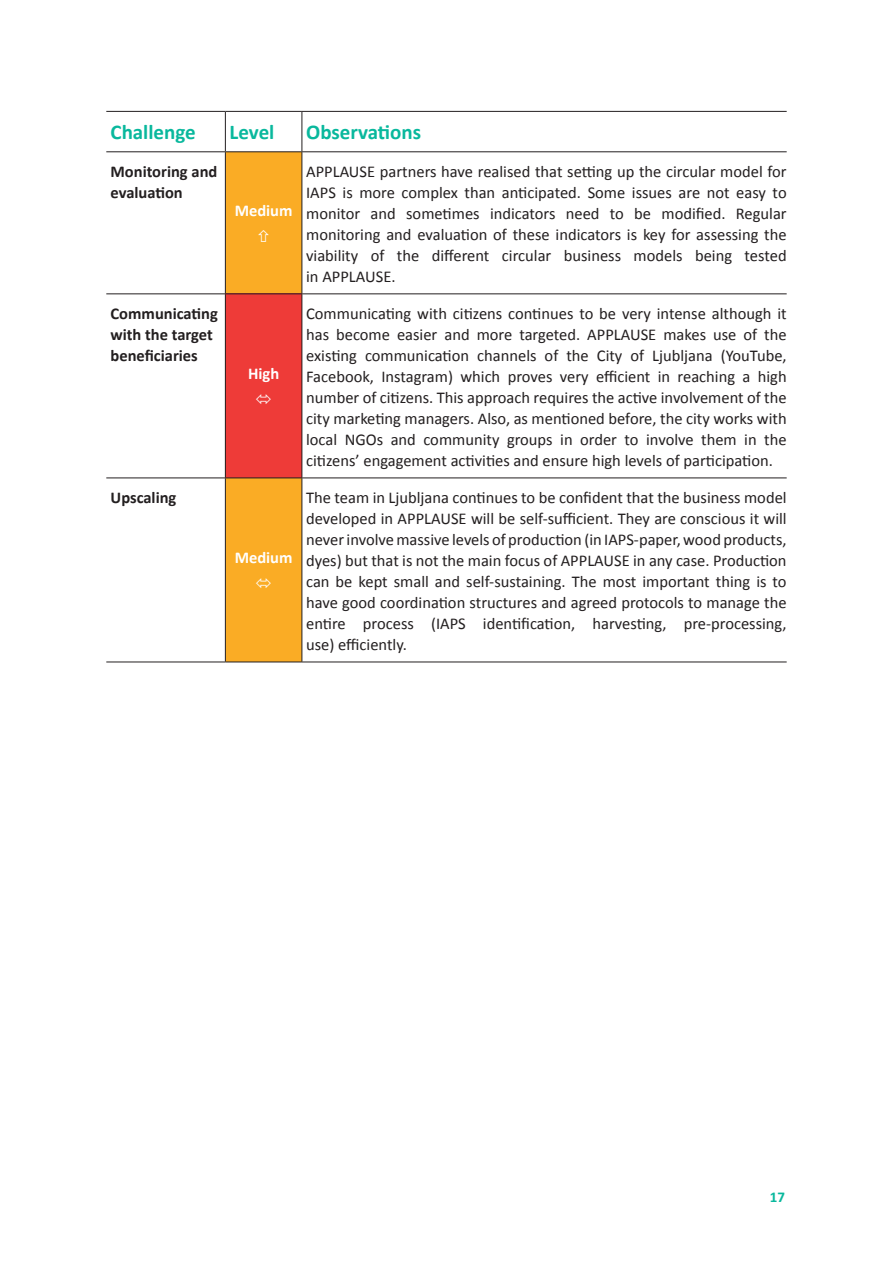
<style>
.page{position:relative;width:893px;height:1263px;background:#fff}
.page>*{position:absolute;margin:0;border:0;box-sizing:border-box;transform-origin:0 0}
.TableColumnHead{font:700 21px "Calibri";color:#09b89d}
.TableText{font:16.5px/21px "Calibri";color:#231f20;text-align:justify}
.TableText-2{font:700 16.5px/21px "Calibri";color:#231f20}
.Table_middle_column{font:700 16.5px "Calibri";color:#fff}
.t1{font:700 15px "Calibri";color:#09b89d}
</style>
<div class="page">
<hr style="left:302px;top:152px;width:1px;height:141px;background:#231f20">
<hr style="left:106px;top:293px;width:119px;height:1px;background:#231f20">
<hr style="left:302px;top:293px;width:485px;height:1px;background:#231f20">
<hr style="left:302px;top:294px;width:1px;height:183px;background:#231f20">
<hr style="left:106px;top:477px;width:119px;height:1px;background:#231f20">
<hr style="left:302px;top:477px;width:485px;height:1px;background:#231f20">
<hr style="left:302px;top:478px;width:1px;height:184px;background:#231f20">
<hr style="left:106px;top:662px;width:119px;height:1px;background:#231f20">
<hr style="left:225px;top:662px;width:77px;height:1px;background:#231f20">
<hr style="left:302px;top:662px;width:485px;height:1px;background:#231f20">
<hr style="left:106px;top:111px;width:119px;height:1px;background:#231f20">
<hr style="left:225px;top:111px;width:77px;height:1px;background:#231f20">
<hr style="left:225px;top:112px;width:1px;height:39px;background:#231f20">
<hr style="left:302px;top:111px;width:485px;height:1px;background:#231f20">
<hr style="left:302px;top:112px;width:1px;height:39px;background:#231f20">
<hr style="left:106px;top:151px;width:119px;height:1px;background:#231f20">
<hr style="left:225px;top:151px;width:77px;height:1px;background:#231f20">
<hr style="left:302px;top:151px;width:485px;height:1px;background:#231f20">
<svg style="left:225px;top:152px;width:77px;height:510px;background:#f0802b"></svg>
<p class="TableColumnHead" style="left:111px;top:118px;width:87px">Challenge</p>
<p class="TableColumnHead" style="left:230px;top:118px;width:46px">Level</p>
<p class="TableColumnHead" style="left:306px;top:118px;width:117px">Observations</p>
<p class="TableText-2" style="left:111px;top:160px;width:108px">Monitoring and evaluation</p>
<p class="Table_middle_column" style="left:235px;top:199px;width:59px">Medium</p>
<p class="TableText" style="left:306px;top:161px;width:482px">APPLAUSE partners have realised that setting up the circular model for IAPS is more complex than anticipated. Some issues are not easy to monitor and sometimes indicators need to be modified. Regular monitoring and evaluation of these indicators is key for assessing the viability of the different circular business models being tested in APPLAUSE.</p>
<p class="TableText-2" style="left:111px;top:302px;width:109px">Communicating with the target beneficiaries</p>
<p class="TableText-2" style="left:111px;top:486px;width:67px">Upscaling</p>
<p class="Table_middle_column" style="left:248px;top:362px;width:33px">High</p>
<p class="Table_middle_column" style="left:235px;top:546px;width:59px">Medium</p>
<p class="TableText" style="left:306px;top:303px;width:482px">Communicating with citizens continues to be very intense although it has become easier and more targeted. APPLAUSE makes use of the existing communication channels of the City of Ljubljana (YouTube, Facebook, Instagram) which proves very efficient in reaching a high number of citizens. This approach requires the active involvement of the city marketing managers. Also, as mentioned before, the city works with local NGOs and community groups in order to involve them in the citizens’ engagement activities and ensure high levels of participation.</p>
<p class="TableText" style="left:306px;top:487px;width:482px">The team in Ljubljana continues to be confident that the business model developed in APPLAUSE will be self-sufficient. They are conscious it will neverinvolvemassive levels of production (in IAPS-paper, wood products, dyes) but that is not the main focus of APPLAUSE in any case. Production can be kept small and self-sustaining. The most important thing is to have good coordination structures and agreed protocols to manage the entire process (IAPS identification, harvesting, pre-processing, use) efficiently.</p>
<p class="t1" style="left:770px;top:1186px;width:17px">17</p>
</div>
